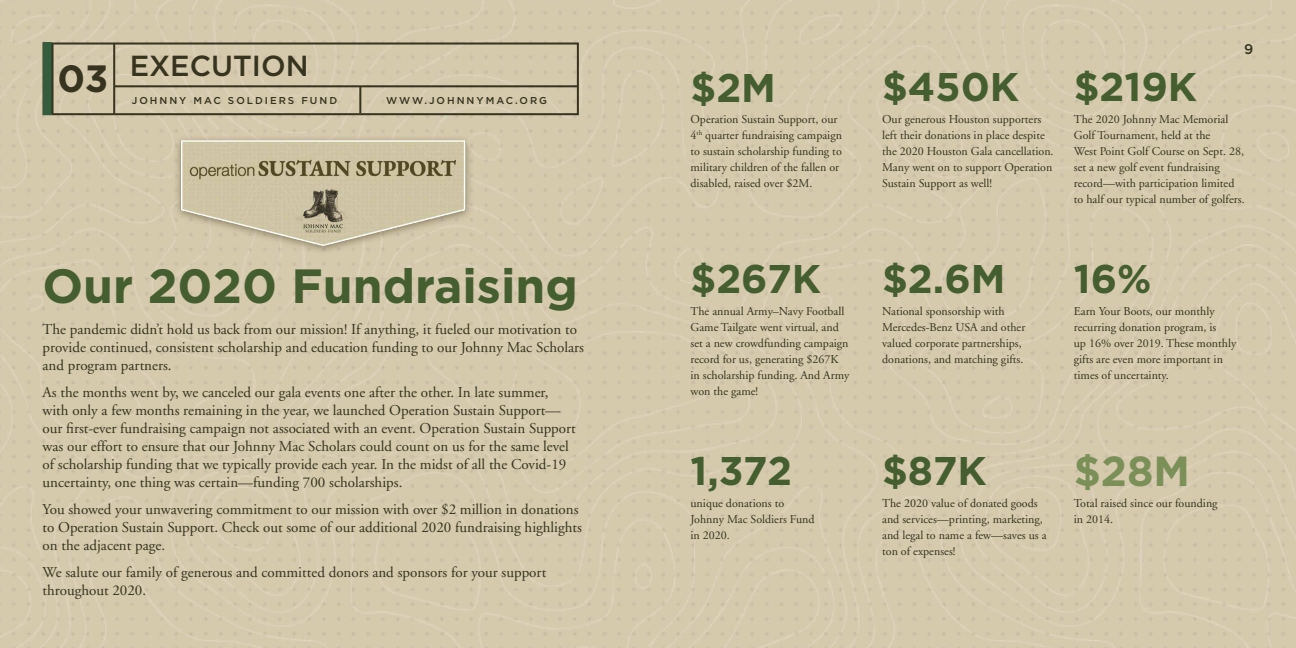
<style>
.page{position:relative;width:1296px;height:648px;background:#d5caac}
.page>*{position:absolute;margin:0;border:0;box-sizing:border-box;transform-origin:0 0}
.t1{font:700 48px "Gotham";color:#455e2f}
.t2{font:700 42px "Gotham";color:#7b8f58}
.t3{font:700 40px "Gotham";color:#455e2f}
.t4{font:700 38px "Gotham";color:#36331e}
.t5{font:500 29px "Gotham";color:#36331e}
.t6{font:15px/18px "Adobe Garamond";color:#36331e}
.t7{font:500 14px "Gotham";color:#36331e}
.t8{font:12px/16px "Adobe Garamond";color:#36331e}
.t9{font:500 10px "Gotham";letter-spacing:.2em;color:#36331e}
</style>
<div class="page">
<img style="left:175px;top:127px;width:298px;height:133px">
<div style="left:43px;top:43px;width:536px;height:72px;border:2px solid #36331e"></div>
<div style="left:43px;top:43px;width:9px;height:72px;background:#345c3d"></div>
<hr style="left:359px;top:86px;width:2px;height:27px;background:#36331e">
<hr style="left:113px;top:43px;width:2px;height:71px;background:#36331e">
<hr style="left:52px;top:43px;width:2px;height:71px;background:#36331e">
<hr style="left:114px;top:85px;width:464px;height:2px;background:#36331e">
<h3 class="t4" style="left:58px;top:53px;width:52px">03</h3>
<h3 class="t5" style="left:130px;top:47px;width:180px">EXECUTION</h3>
<p class="t9" style="left:132px;top:94px;width:207px">JOHNNY MAC SOLDIERS FUND</p>
<p class="t9" style="left:386px;top:94px;width:163px">WWW.JOHNNYMAC.ORG</p>
<h1 class="t1" style="left:43px;top:254px;width:537px">Our 2020 Fundraising</h1>
<p class="t6" style="left:43px;top:321px;width:543px">The pandemic didn’t hold us back from our mission! If anything, it fueled our motivation to provide continued, consistent scholarship and education funding to our Johnny Mac Scholars and program partners.</p>
<p class="t6" style="left:43px;top:384px;width:535px">As the months went by, we canceled our gala events one after the other. In late summer, with only a few months remaining in the year, we launched Operation Sustain Support— our first-ever fundraising campaign not associated with an event. Operation Sustain Support was our effort to ensure that our Johnny Mac Scholars could count on us for the same level of scholarship funding that we typically provide each year. In the midst of all the Covid-19 uncertainty, one thing was certain—funding 700 scholarships.</p>
<p class="t6" style="left:43px;top:501px;width:541px">You showed your unwavering commitment to our mission with over $2 million in donations to Operation Sustain Support. Check out some of our additional 2020 fundraising highlights on the adjacent page.</p>
<p class="t6" style="left:43px;top:564px;width:505px">We salute our family of generous and committed donors and sponsors for your support throughout 2020.</p>
<p class="t7" style="left:1244px;top:40px;width:11px">9</p>
<h3 class="t3" style="left:691px;top:61px;width:87px">$2M</h3>
<h3 class="t3" style="left:882px;top:61px;width:138px">$450K</h3>
<h3 class="t3" style="left:1074px;top:61px;width:125px">$219K</h3>
<p class="t8" style="left:691px;top:112px;width:153px">Operation Sustain Support, our<br>4<sup>th</sup> quarter fundraising campaign to sustain scholarship funding to military children of the fallen or disabled, raised over $2M.</p>
<p class="t8" style="left:882px;top:112px;width:173px">Our generous Houston supporters left their donations in place despite the 2020 Houston Gala cancellation.<br>Many went on to support Operation Sustain Support as well!</p>
<p class="t8" style="left:1074px;top:112px;width:172px">The 2020 Johnny Mac Memorial<br>Golf Tournament, held at the<br>West Point Golf Course on Sept. 28, set a new golf event fundraising record—with participation limited to half our typical number of golfers.</p>
<h3 class="t3" style="left:691px;top:252px;width:132px">$267K</h3>
<h3 class="t3" style="left:882px;top:252px;width:125px">$2.6M</h3>
<h3 class="t3" style="left:1074px;top:252px;width:79px">16%</h3>
<p class="t8" style="left:691px;top:304px;width:160px">The annual Army–Navy Football<br>Game Tailgate went virtual, and set a new crowdfunding campaign record for us, generating $267K in scholarship funding. And Army won the game!</p>
<p class="t8" style="left:882px;top:303px;width:145px">National sponsorship with<br>Mercedes-Benz USA and other valued corporate partnerships, donations, and matching gifts.</p>
<p class="t8" style="left:1074px;top:303px;width:164px">Earn Your Boots, our monthly recurring donation program, is<br>up 16% over 2019. These monthly gifts are even more important in times of uncertainty.</p>
<h3 class="t3" style="left:691px;top:444px;width:103px">1,372</h3>
<h3 class="t3" style="left:882px;top:444px;width:106px">$87K</h3>
<h2 class="t2" style="left:1074px;top:444px;width:118px">$28M</h2>
<p class="t8" style="left:691px;top:495px;width:126px">unique donations to<br>Johnny Mac Soldiers Fund in 2020.</p>
<p class="t8" style="left:882px;top:495px;width:166px">The 2020 value of donated goods and services—printing, marketing, and legal to name a few—saves us a ton of expenses!</p>
<p class="t8" style="left:1074px;top:495px;width:145px">Total raised since our founding in 2014.</p>
</div>
